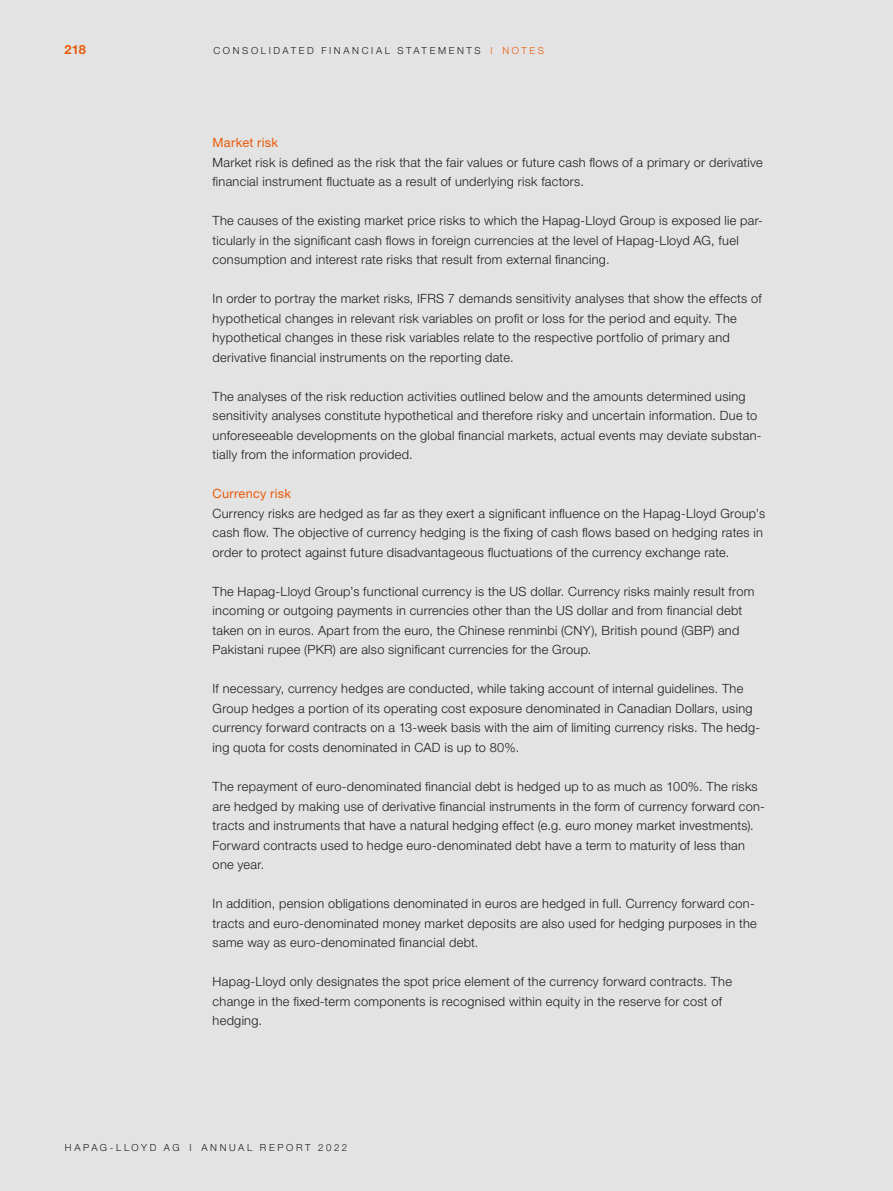
<style>
.page{position:relative;width:893px;height:1191px;background:#e3e3e3}
.page>*{position:absolute;margin:0;border:0;box-sizing:border-box;transform-origin:0 0}
.t1{font:300 12.75px/19.5px "Helvetica Neue LT Pro";letter-spacing:.025em;color:#1d1d1b}
.t2{font:12.75px "Helvetica Neue LT Pro";letter-spacing:.02em;color:#ea5b0b}
.t3{font:700 12.75px "Helvetica Neue LT Pro";color:#ea5b0b}
.t4{font:300 9.75px "Helvetica Neue LT Pro";letter-spacing:.265em;color:#1d1d1b}
.t5{font:300 9.75px "Helvetica Neue LT Pro";color:#ea5b0b}
</style>
<div class="page">
<p class="t3" style="left:64px;top:41px;width:23px">218</p>
<p class="t4" style="left:213px;top:44px;width:12px">C onsolidated</p>
<p class="t4" style="left:321px;top:44px;width:9px">financial</p>
<p class="t4" style="left:398px;top:44px;width:9px">statements</p>
<p class="t5" style="left:490px;top:44px;width:8px">I notes</p>
<p class="t2" style="left:213px;top:135px;width:67px">Market risk</p>
<p class="t1" style="left:213px;top:152px;width:552px">Market risk is defined as the risk that the fair values or future cash flows of a primary or derivative financial instrument fluctuate as a result of underlying risk factors.</p>
<p class="t1" style="left:213px;top:211px;width:552px">The causes of the existing market price risks to which the Hapag-Lloyd Group is exposed lie par&shy;ticularly in the significant cash flows in foreign currencies at the level of Hapag-Lloyd AG, fuel consumption and interest rate risks that result from external financing.</p>
<p class="t1" style="left:213px;top:289px;width:550px">In order to portray the market risks, IFRS 7 demands sensitivity analyses that show the effects of hypothetical changes in relevant risk variables on profit or loss for the period and equity. The hypothetical changes in these risk variables relate to the respective portfolio of primary and derivative financial instruments on the reporting date.</p>
<p class="t1" style="left:213px;top:386px;width:550px">The analyses of the risk reduction activities outlined below and the amounts determined using sensitivity analyses constitute hypothetical and therefore risky and uncertain information. Due to unforeseeable developments on the global financial markets, actual events may deviate substan&shy;tially from the information provided.</p>
<p class="t2" style="left:213px;top:486px;width:80px">Currency risk</p>
<p class="t1" style="left:213px;top:503px;width:554px">Currency risks are hedged as far as they exert a significant influence on the Hapag-Lloyd Group’s cash flow. The objective of currency hedging is the fixing of cash flows based on hedging rates in order to protect against future disadvantageous fluctuations of the currency exchange rate.</p>
<p class="t1" style="left:213px;top:581px;width:543px">The Hapag-Lloyd Group’s functional currency is the US dollar. Currency risks mainly result from incoming or outgoing payments in currencies other than the US dollar and from financial debt taken on in euros. Apart from the euro, the Chinese renminbi (CNY), British pound (GBP) and Pakistani rupee (PKR) are also significant currencies for the Group.</p>
<p class="t1" style="left:213px;top:679px;width:549px">If necessary, currency hedges are conducted, while taking account of internal guidelines. The Group hedges a portion of its operating cost exposure denominated in Canadian Dollars, using currency forward contracts on a 13-week basis with the aim of limiting currency risks. The hedg&shy;ing quota for costs denominated in CAD is up to 80%.</p>
<p class="t1" style="left:213px;top:776px;width:554px">The repayment of euro-denominated financial debt is hedged up to as much as 100%. The risks are hedged by making use of derivative financial instruments in the form of currency forward con&shy;tracts and instruments that have a natural hedging effect (e.g. euro money market investments).<br>Forward contracts used to hedge euro-denominated debt have a term to maturity of less than one year.</p>
<p class="t1" style="left:213px;top:893px;width:546px">In addition, pension obligations denominated in euros are hedged in full. Currency forward con&shy;tracts and euro-denominated money market deposits are also used for hedging purposes in the same way as euro-denominated financial debt.</p>
<p class="t1" style="left:213px;top:971px;width:521px">Hapag-Lloyd only designates the spot price element of the currency forward contracts. The change in the fixed-term components is recognised within equity in the reserve for cost of hedging.</p>
<p class="t4" style="left:65px;top:1141px;width:13px">H apag</p>
<p class="t4" style="left:110px;top:1141px;width:18px">-Llo</p>
<p class="t4" style="left:141px;top:1141px;width:72px">yd AG I Annual</p>
<p class="t4" style="left:260px;top:1141px;width:12px">R eport</p>
<p class="t4" style="left:318px;top:1141px;width:31px">2022</p>
</div>
